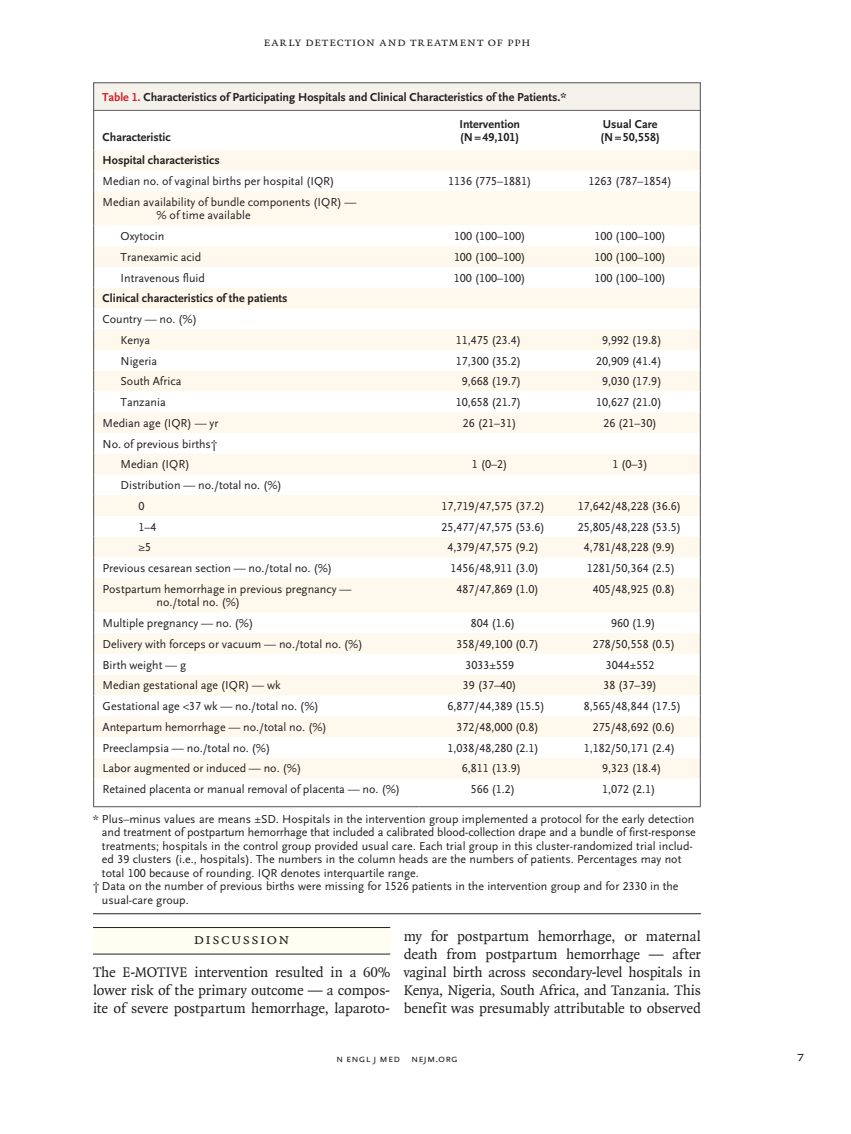
<style>
.page{position:relative;width:851px;height:1134px;background:#fff}
.page>*{position:absolute;margin:0;border:0;box-sizing:border-box;transform-origin:0 0}
.t1{font:15.75px "OTNEJM Quadraat Small Cap";letter-spacing:.075em;color:#231f20}
.t2{font:15px/18px "OTNEJM Quadraat";letter-spacing:-.005em;color:#231f20;text-align:justify}
.t3{font:14.25px "OTNEJM Quadraat Cap";color:#231f20}
.t4{font:12.75px "OTNEJM Quadraat Small Cap";letter-spacing:.055em;color:#231f20}
.t5{font:12px/20.7px "OTNEJM Scala Sans LF";color:#231f20}
.t6{font:700 12px/13.5px "OTNEJM Scala Sans LF";color:#231f20}
.t7{font:10.8px "OTNEJM Scala Sans LF Cap";letter-spacing:.01em;color:#231f20}
.s1{color:#d1232a}
</style>
<div class="page">
<div style="left:93px;top:927px;width:297px;height:27px;background:#fffef2"></div>
<hr style="left:93px;top:954px;width:297px;height:1px;background:#231f20">
<hr style="left:93px;top:927px;width:297px;height:1px;background:#231f20">
<div style="left:93px;top:83px;width:607px;height:28px;background:#f5f1eb"></div>
<div style="left:93px;top:82px;width:607px;height:29px;border:1px solid #636366"></div>
<hr style="left:93px;top:110px;width:607px;height:1px;background:#636366">
<svg style="left:94px;top:150px;width:605px;height:628px;fill:#fef9ec"></svg>
<hr style="left:93px;top:110px;width:1px;height:40px;background:#636366">
<hr style="left:699px;top:110px;width:1px;height:40px;background:#636366">
<svg style="left:93px;top:150px;width:1px;height:41px"></svg>
<svg style="left:699px;top:150px;width:1px;height:41px"></svg>
<hr style="left:93px;top:191px;width:1px;height:34px;background:#636366">
<hr style="left:699px;top:191px;width:1px;height:34px;background:#636366">
<svg style="left:93px;top:225px;width:1px;height:353px"></svg>
<svg style="left:699px;top:225px;width:1px;height:353px"></svg>
<hr style="left:93px;top:578px;width:1px;height:34px;background:#636366">
<hr style="left:699px;top:578px;width:1px;height:34px;background:#636366">
<svg style="left:93px;top:612px;width:1px;height:194px"></svg>
<svg style="left:699px;top:612px;width:1px;height:194px"></svg>
<hr style="left:93px;top:806px;width:326px;height:1px;background:#636366">
<hr style="left:419px;top:806px;width:141px;height:1px;background:#636366">
<hr style="left:560px;top:806px;width:140px;height:1px;background:#636366">
<hr style="left:93px;top:913px;width:607px;height:1px;background:#231f20">
<p class="t4" style="left:263px;top:35px;width:268px">Early Detection and Treatment of PPH</p>
<p class="t6" style="left:102px;top:90px;width:466px"><span class="s1">Table 1.</span> Characteristics of Participating Hospitals and Clinical Characteristics of the Patients.*</p>
<p class="t6" style="left:103px;top:131px;width:70px">Characteristic</p>
<p class="t6" style="left:459px;top:118px;width:62px">Intervention (N=49,101)</p>
<p class="t6" style="left:600px;top:118px;width:61px">Usual Care (N=50,558)</p>
<p class="t6" style="left:103px;top:154px;width:119px">Hospital characteristics</p>
<p class="t5" style="left:103px;top:171px;width:233px">Median no. of vaginal births per hospital (IQR)</p>
<p class="t5" style="left:448px;top:171px;width:85px">1136 (775–1881)</p>
<p class="t5" style="left:588px;top:171px;width:85px">1263 (787–1854)</p>
<p class="t5" style="left:157px;top:196px;width:201px;line-height:13.5px;text-indent:-54px">Median availability of bundle components (IQR) — % of time available</p>
<p class="t5" style="left:121px;top:226px;width:45px">Oxytocin</p>
<p class="t5" style="left:454px;top:226px;width:73px">100 (100–100)</p>
<p class="t5" style="left:594px;top:226px;width:73px">100 (100–100)</p>
<p class="t5" style="left:121px;top:247px;width:82px">Tranexamic acid</p>
<p class="t5" style="left:454px;top:247px;width:73px">100 (100–100)</p>
<p class="t5" style="left:594px;top:247px;width:73px">100 (100–100)</p>
<p class="t5" style="left:121px;top:268px;width:86px">Intravenous fluid</p>
<p class="t5" style="left:454px;top:268px;width:73px">100 (100–100)</p>
<p class="t5" style="left:594px;top:268px;width:73px">100 (100–100)</p>
<p class="t6" style="left:103px;top:292px;width:186px">Clinical characteristics of the patients</p>
<p class="t5" style="left:121px;top:309px;width:78px;text-indent:-18px">Country — no. (%)<br>Kenya</p>
<p class="t5" style="left:456px;top:330px;width:67px">11,475 (23.4)</p>
<p class="t5" style="left:602px;top:330px;width:61px">9,992 (19.8)</p>
<p class="t5" style="left:121px;top:351px;width:38px">Nigeria</p>
<p class="t5" style="left:456px;top:351px;width:67px">17,300 (35.2)</p>
<p class="t5" style="left:596px;top:351px;width:67px">20,909 (41.4)</p>
<p class="t5" style="left:121px;top:371px;width:62px">South Africa</p>
<p class="t5" style="left:461px;top:371px;width:61px">9,668 (19.7)</p>
<p class="t5" style="left:602px;top:371px;width:61px">9,030 (17.9)</p>
<p class="t5" style="left:121px;top:392px;width:47px">Tanzania</p>
<p class="t5" style="left:456px;top:392px;width:67px">10,658 (21.7)</p>
<p class="t5" style="left:596px;top:392px;width:67px">10,627 (21.0)</p>
<p class="t5" style="left:103px;top:413px;width:117px">Median age (IQR) — yr</p>
<p class="t5" style="left:463px;top:413px;width:55px">26 (21–31)</p>
<p class="t5" style="left:603px;top:413px;width:55px">26 (21–30)</p>
<p class="t5" style="left:121px;top:434px;width:99px;text-indent:-18px">No. of previous births†<br>Median (IQR)</p>
<p class="t5" style="left:472px;top:454px;width:37px">1 (0–2)</p>
<p class="t5" style="left:612px;top:454px;width:37px">1 (0–3)</p>
<p class="t5" style="left:139px;top:475px;width:145px;text-indent:-18px">Distribution — no./total no. (%)<br>0</p>
<p class="t5" style="left:441px;top:496px;width:105px">17,719/47,575 (37.2)</p>
<p class="t5" style="left:577px;top:496px;width:105px">17,642/48,228 (36.6)</p>
<p class="t5" style="left:139px;top:517px;width:19px">1–4</p>
<p class="t5" style="left:441px;top:517px;width:105px">25,477/47,575 (53.6)</p>
<p class="t5" style="left:577px;top:517px;width:105px">25,805/48,228 (53.5)</p>
<p class="t5" style="left:139px;top:537px;width:14px">≥5</p>
<p class="t5" style="left:447px;top:537px;width:93px">4,379/47,575 (9.2)</p>
<p class="t5" style="left:583px;top:537px;width:93px">4,781/48,228 (9.9)</p>
<p class="t5" style="left:103px;top:558px;width:231px">Previous cesarean section — no./total no. (%)</p>
<p class="t5" style="left:450px;top:558px;width:90px">1456/48,911 (3.0)</p>
<p class="t5" style="left:586px;top:558px;width:90px">1281/50,364 (2.5)</p>
<p class="t5" style="left:157px;top:583px;width:196px;line-height:13.5px;text-indent:-54px">Postpartum hemorrhage in previous pregnancy — no./total no. (%)</p>
<p class="t5" style="left:456px;top:579px;width:84px">487/47,869 (1.0)</p>
<p class="t5" style="left:592px;top:579px;width:84px">405/48,925 (0.8)</p>
<p class="t5" style="left:103px;top:613px;width:152px">Multiple pregnancy — no. (%)</p>
<p class="t5" style="left:471px;top:613px;width:46px">804 (1.6)</p>
<p class="t5" style="left:611px;top:613px;width:46px">960 (1.9)</p>
<p class="t5" style="left:103px;top:634px;width:262px">Delivery with forceps or vacuum — no./total no. (%)</p>
<p class="t5" style="left:456px;top:634px;width:84px">358/49,100 (0.7)</p>
<p class="t5" style="left:592px;top:634px;width:84px">278/50,558 (0.5)</p>
<p class="t5" style="left:103px;top:655px;width:85px">Birth weight — g</p>
<p class="t5" style="left:465px;top:655px;width:50px">3033±559</p>
<p class="t5" style="left:605px;top:655px;width:50px">3044±552</p>
<p class="t5" style="left:103px;top:675px;width:179px">Median gestational age (IQR) — wk</p>
<p class="t5" style="left:463px;top:675px;width:55px">39 (37–40)</p>
<p class="t5" style="left:603px;top:675px;width:55px">38 (37–39)</p>
<p class="t5" style="left:103px;top:696px;width:218px">Gestational age &lt;37 wk — no./total no. (%)</p>
<p class="t5" style="left:447px;top:696px;width:99px">6,877/44,389 (15.5)</p>
<p class="t5" style="left:583px;top:696px;width:99px">8,565/48,844 (17.5)</p>
<p class="t5" style="left:103px;top:717px;width:226px">Antepartum hemorrhage — no./total no. (%)</p>
<p class="t5" style="left:456px;top:717px;width:84px">372/48,000 (0.8)</p>
<p class="t5" style="left:592px;top:717px;width:84px">275/48,692 (0.6)</p>
<p class="t5" style="left:103px;top:738px;width:169px">Preeclampsia — no./total no. (%)</p>
<p class="t5" style="left:447px;top:738px;width:93px">1,038/48,280 (2.1)</p>
<p class="t5" style="left:583px;top:738px;width:93px">1,182/50,171 (2.4)</p>
<p class="t5" style="left:103px;top:758px;width:200px">Labor augmented or induced — no. (%)</p>
<p class="t5" style="left:462px;top:758px;width:61px">6,811 (13.9)</p>
<p class="t5" style="left:602px;top:758px;width:61px">9,323 (18.4)</p>
<p class="t5" style="left:103px;top:779px;width:299px">Retained placenta or manual removal of placenta — no. (%)</p>
<p class="t5" style="left:471px;top:779px;width:46px">566 (1.2)</p>
<p class="t5" style="left:602px;top:779px;width:55px">1,072 (2.1)</p>
<p class="t5" style="left:93px;top:809px;width:603px">* Plus–minus values are means ±SD. Hospitals in the intervention group implemented a protocol for the early detection</p>
<p class="t5" style="left:102px;top:823px;width:595px">and treatment of postpartum hemorrhage that included a calibrated blood-collection drape and a bundle of first-response</p>
<p class="t5" style="left:102px;top:836px;width:592px">treatments; hospitals in the control group provided usual care. Each trial group in this cluster-randomized trial includ‑</p>
<p class="t5" style="left:102px;top:850px;width:581px">ed 39 clusters (i.e., hospitals). The numbers in the column heads are the numbers of patients. Percentages may not</p>
<p class="t5" style="left:102px;top:863px;width:318px">total 100 because of rounding. IQR denotes interquartile range.</p>
<p class="t5" style="left:93px;top:877px;width:587px">† Data on the number of previous births were missing for 1526 patients in the intervention group and for 2330 in the</p>
<p class="t5" style="left:102px;top:890px;width:88px">usual-care group.</p>
<h1 class="t1" style="left:193px;top:930px;width:98px">Discussion</h1>
<p class="t2" style="left:93px;top:963px;width:298px">The E-MOTIVE intervention resulted in a 60% lower risk of the primary outcome — a compos&shy;ite of severe postpartum hemorrhage, laparoto-</p>
<p class="t2" style="left:403px;top:927px;width:299px">my for postpartum hemorrhage, or maternal death from postpartum hemorrhage — after vaginal birth across secondary-level hospitals in Kenya, Nigeria, South Africa, and Tanzania. This benefit was presumably attributable to observed</p>
<p class="t7" style="left:336px;top:1053px;width:123px">n engl j med nejm.org</p>
<p class="t3" style="left:797px;top:1048px;width:9px">7</p>
</div>
